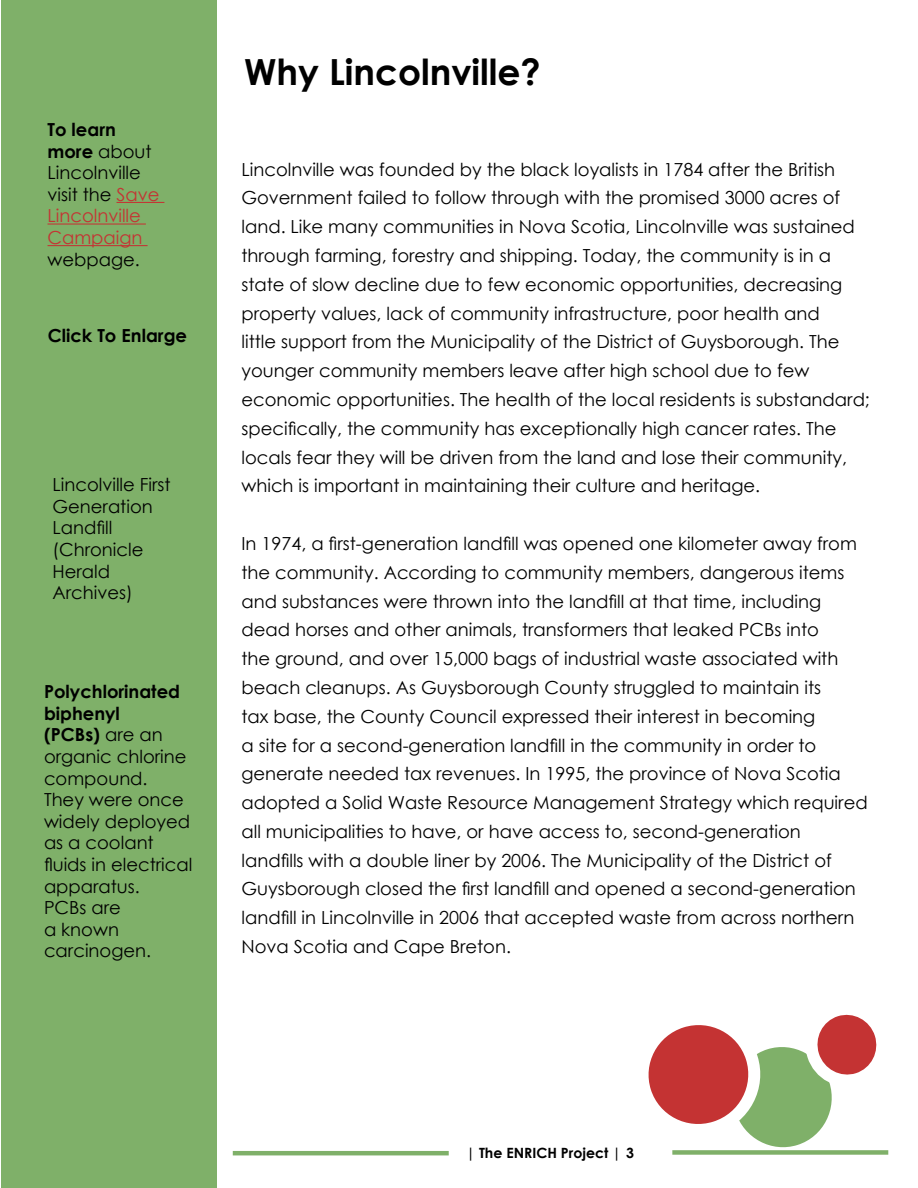
<style>
.page{position:relative;width:918px;height:1188px;background:#fff}
.page>*{position:absolute;margin:0;border:0;box-sizing:border-box;transform-origin:0 0}
.t1{font:700 36px "Century Gothic";color:#000}
.t2{font:18px/28.8px "Century Gothic";color:#000}
.t3{font:700 18px "Century Gothic";color:#000}
.t4{font:700 14.1px "Century Gothic";color:#000}
.s1{font-weight:700}
.s2{color:#c43333}
</style>
<div class="page">
<div style="left:672px;top:1150px;width:216px;height:5px;background:#7fb069"></div>
<hr style="left:233px;top:1151px;width:216px;height:4px;background:#7fb069">
<div style="left:2px;top:0;width:216px;height:1188px;background:#7fb069"></div>
<svg style="left:648px;top:1014px;width:241px;height:139px"></svg>
<hr style="left:117px;top:202px;width:47px;height:1px;background:#c43333">
<hr style="left:48px;top:224px;width:98px;height:1px;background:#c43333">
<hr style="left:48px;top:245px;width:100px;height:1px;background:#c43333">
<p class="t2" style="left:48px;top:118px;width:113px;line-height:21.6px"><span class="s1">To learn more</span> about<br>Lincolnville visit the <span class="s2">Save<br>Lincolnville<br>Campaign</span></p>
<p class="t2" style="left:48px;top:244px;width:94px">webpage.</p>
<p class="t3" style="left:48px;top:321px;width:141px">Click To Enlarge</p>
<p class="t2" style="left:53px;top:474px;width:120px;line-height:21.6px">Lincolville First<br>Generation<br>Landfill (Chronicle<br>Herald<br>Archives)</p>
<p class="t2" style="left:44px;top:681px;width:150px;line-height:21.6px"><span class="s1">Polychlorinated biphenyl<br>(PCBs)</span> are an organic chlorine compound.<br>They were once widely deployed as a coolant fluids in electrical apparatus.<br>PCBs are<br>a known carcinogen.</p>
<h1 class="t1" style="left:244px;top:45px;width:298px">Why Lincolnville?</h1>
<p class="t2" style="left:241px;top:154px;width:630px">Lincolnville was founded by the black loyalists in 1784 after the British Government failed to follow through with the promised 3000 acres of land. Like many communities in Nova Scotia, Lincolnville was sustained through farming, forestry and shipping. Today, the community is in a state of slow decline due to few economic opportunities, decreasing property values, lack of community infrastructure, poor health and<br>little support from the Municipality of the District of Guysborough. The younger community members leave after high school due to few economic opportunities. The health of the local residents is substandard; specifically, the community has exceptionally high cancer rates. The locals fear they will be driven from the land and lose their community, which is important in maintaining their culture and heritage.</p>
<p class="t2" style="left:241px;top:529px;width:628px">In 1974, a first-generation landfill was opened one kilometer away from the community. According to community members, dangerous items and substances were thrown into the landfill at that time, including dead horses and other animals, transformers that leaked PCBs into<br>the ground, and over 15,000 bags of industrial waste associated with beach cleanups. As Guysborough County struggled to maintain its<br>tax base, the County Council expressed their interest in becoming<br>a site for a second-generation landfill in the community in order to generate needed tax revenues. In 1995, the province of Nova Scotia adopted a Solid Waste Resource Management Strategy which required all municipalities to have, or have access to, second-generation<br>landfills with a double liner by 2006. The Municipality of the District of Guysborough closed the first landfill and opened a second-generation landfill in Lincolnville in 2006 that accepted waste from across northern Nova Scotia and Cape Breton.</p>
<p class="t4" style="left:467px;top:1142px;width:169px">| The ENRICH Project | 3</p>
</div>
